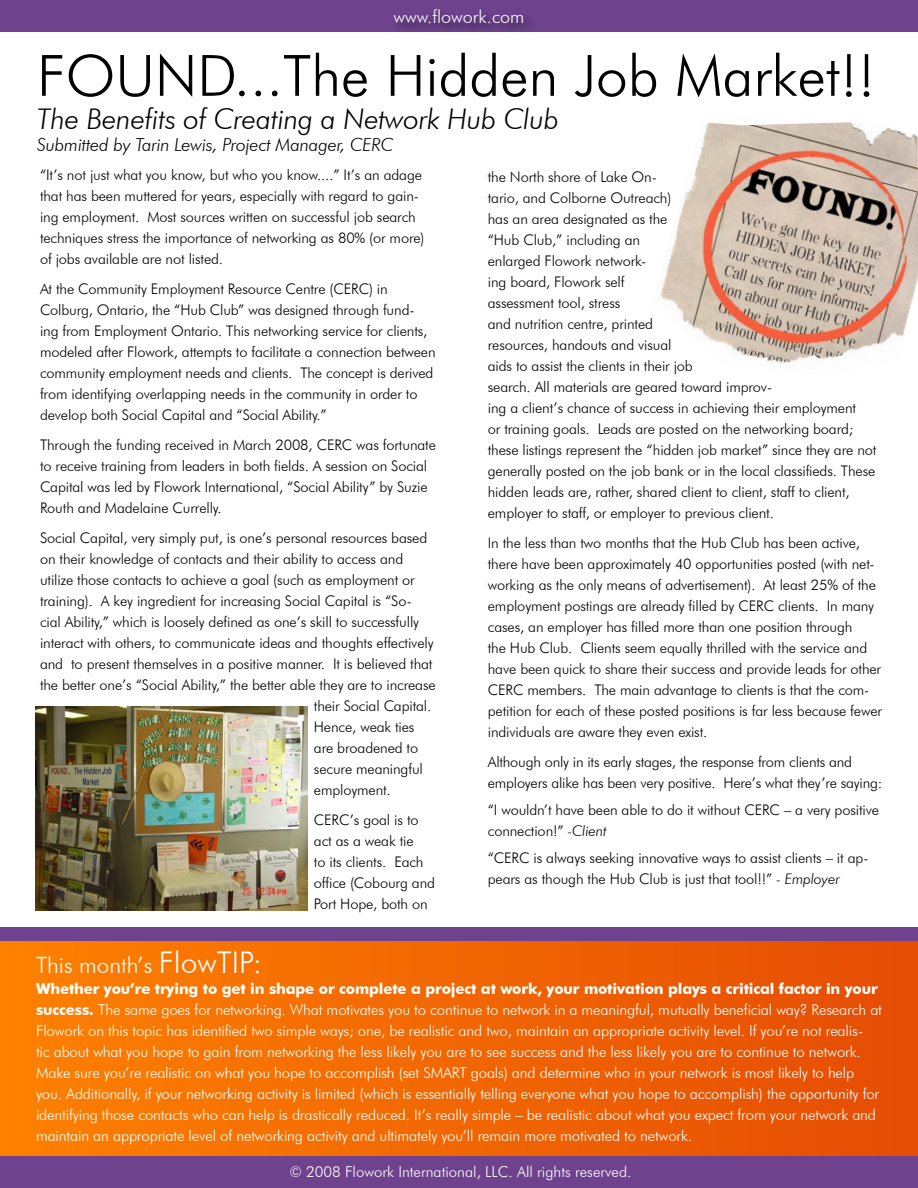
<style>
.page{position:relative;width:918px;height:1188px;background:#fff}
.page>*{position:absolute;margin:0;border:0;box-sizing:border-box;transform-origin:0 0}
.t1{font:300 57px "Futura BT";color:#000}
.t2{font:italic 300 28.5px "Futura BT";letter-spacing:-.01em;color:#000}
.t3{font:300 22.5px "Futura BT";color:#fff}
.t4{font:italic 300 18px "Futura BT";letter-spacing:-.01em;color:#000}
.t5{font:300 18px "Futura BT";color:#fff}
.t6{font:300 15px/21px "Futura BT";letter-spacing:-.01em;color:#fff}
.t7{font:300 14.7px/21px "Futura BT";letter-spacing:-.01em;color:#000}
.s1{font-style:italic}
.s2{font-size:30px}
.s3{font-weight:700}
</style>
<div class="page">
<div style="left:0;top:933px;width:918px;height:231px;background:linear-gradient(to right,#fd8100,#e54c04)"></div>
<div style="left:0;top:1156px;width:918px;height:32px;background:#6e428d"></div>
<div style="left:0;top:0;width:918px;height:32px;background:#6e428d"></div>
<div style="left:391px;top:5px;width:145px;height:31px;background:#000;opacity:.75"></div>
<div style="left:0;top:927px;width:918px;height:14px;background:#6e428d"></div>
<img style="left:659px;top:122px;width:259px;height:242px">
<img style="left:35px;top:706px;width:273px;height:205px">
<p class="t5" style="left:394px;top:5px;width:132px">www.flowork.com</p>
<p class="t1" style="left:37px;top:41px;width:840px">FOUND...The Hidden Job Market!!</p>
<p class="t2" style="left:37px;top:101px;width:524px">The Benefits of Creating a Network Hub Club</p>
<p class="t4" style="left:37px;top:134px;width:358px">Submitted by Tarin Lewis, Project Manager, CERC</p>
<p class="t7" style="left:40px;top:164px;width:386px">“It’s not just what you know, but who you know....” It’s an adage that has been muttered for years, especially with regard to gain&shy;ing employment. Most sources written on successful job search techniques stress the importance of networking as 80% (or more) of jobs available are not listed.</p>
<p class="t7" style="left:40px;top:278px;width:397px">At the Community Employment Resource Centre (CERC) in Colburg, Ontario, the “Hub Club” was designed through fund&shy;ing from Employment Ontario. This networking service for clients, modeled after Flowork, attempts to facilitate a connection between community employment needs and clients. The concept is derived from identifying overlapping needs in the community in order to develop both Social Capital and “Social Ability.”</p>
<p class="t7" style="left:40px;top:434px;width:398px">Through the funding received in March 2008, CERC was fortunate to receive training from leaders in both fields. A session on Social Capital was led by Flowork International, “Social Ability” by Suzie Routh and Madelaine Currelly.</p>
<p class="t7" style="left:40px;top:527px;width:389px">Social Capital, very simply put, is one’s personal resources based</p>
<p class="t7" style="left:40px;top:548px;width:365px">on their knowledge of contacts and their ability to access and</p>
<p class="t7" style="left:40px;top:569px;width:376px">utilize those contacts to achieve a goal (such as employment or</p>
<p class="t7" style="left:40px;top:590px;width:373px">training). A key ingredient for increasing Social Capital is “So-</p>
<p class="t7" style="left:40px;top:611px;width:381px">cial Ability,” which is loosely defined as one’s skill to successfully</p>
<p class="t7" style="left:40px;top:632px;width:395px">interact with others, to communicate ideas and thoughts effectively</p>
<p class="t7" style="left:40px;top:653px;width:394px">and to present themselves in a positive manner. It is believed that</p>
<p class="t7" style="left:40px;top:674px;width:397px">the better one’s “Social Ability,” the better able they are to increase</p>
<p class="t7" style="left:314px;top:695px;width:119px">their Social Capital.</p>
<p class="t7" style="left:314px;top:716px;width:102px">Hence, weak ties</p>
<p class="t7" style="left:314px;top:737px;width:106px">are broadened to</p>
<p class="t7" style="left:314px;top:758px;width:111px">secure meaningful</p>
<p class="t7" style="left:314px;top:779px;width:78px">employment.</p>
<p class="t7" style="left:314px;top:809px;width:123px">CERC’s goal is to act as a weak tie<br>to its clients. Each office (Cobourg and<br>Port Hope, both on</p>
<p class="t7" style="left:488px;top:166px;width:390px">the North shore of Lake On-<br>tario, and Colborne Outreach)<br>has an area designated as the<br>“Hub Club,” including an<br>enlarged Flowork network-<br>ing board, Flowork self<br>assessment tool, stress<br>and nutrition centre, printed<br>resources, handouts and visual<br>aids to assist the clients in their job<br>search. All materials are geared toward improv-<br>ing a client’s chance of success in achieving their employment<br>or training goals. Leads are posted on the networking board; these listings represent the “hidden job market” since they are not generally posted on the job bank or in the local classifieds. These hidden leads are, rather, shared client to client, staff to client, employer to staff, or employer to previous client.</p>
<p class="t7" style="left:488px;top:532px;width:396px">In the less than two months that the Hub Club has been active, there have been approximately 40 opportunities posted (with net&shy;working as the only means of advertisement). At least 25% of the employment postings are already filled by CERC clients. In many cases, an employer has filled more than one position through<br>the Hub Club. Clients seem equally thrilled with the service and have been quick to share their success and provide leads for other CERC members. The main advantage to clients is that the com&shy;petition for each of these posted positions is far less because fewer individuals are aware they even exist.</p>
<p class="t7" style="left:488px;top:751px;width:396px">Although only in its early stages, the response from clients and employers alike has been very positive. Here’s what they’re saying:</p>
<p class="t7" style="left:488px;top:799px;width:393px">“I wouldn’t have been able to do it without CERC – a very positive connection!” <span class="s1">-Client</span></p>
<p class="t7" style="left:488px;top:847px;width:382px">“CERC is always seeking innovative ways to assist clients – it ap&shy;pears as though the Hub Club is just that tool!!” <span class="s1">- Employer</span></p>
<p class="t3" style="left:36px;top:952px;width:228px">This month’s <span class="s2">FlowTIP:</span></p>
<p class="t6" style="left:36px;top:978px;width:848px"><span class="s3">Whether you’re trying to get in shape or complete a project at work, your motivation plays a critical factor in your success.</span> The same goes for networking. What motivates you to continue to network in a meaningful, mutually beneficial way? Research at Flowork on this topic has identified two simple ways; one, be realistic and two, maintain an appropriate activity level. If you’re not realis-<br>tic about what you hope to gain from networking the less likely you are to see success and the less likely you are to continue to network.<br>Make sure you’re realistic on what you hope to accomplish (set SMART goals) and determine who in your network is most likely to help you. Additionally, if your networking activity is limited (which is essentially telling everyone what you hope to accomplish) the opportunity for identifying those contacts who can help is drastically reduced. It’s really simple – be realistic about what you expect from your network and maintain an appropriate level of networking activity and ultimately you’ll remain more motivated to network.</p>
<p class="t6" style="left:289px;top:1161px;width:344px">© 2008 Flowork International, LLC. All rights reserved.</p>
</div>
